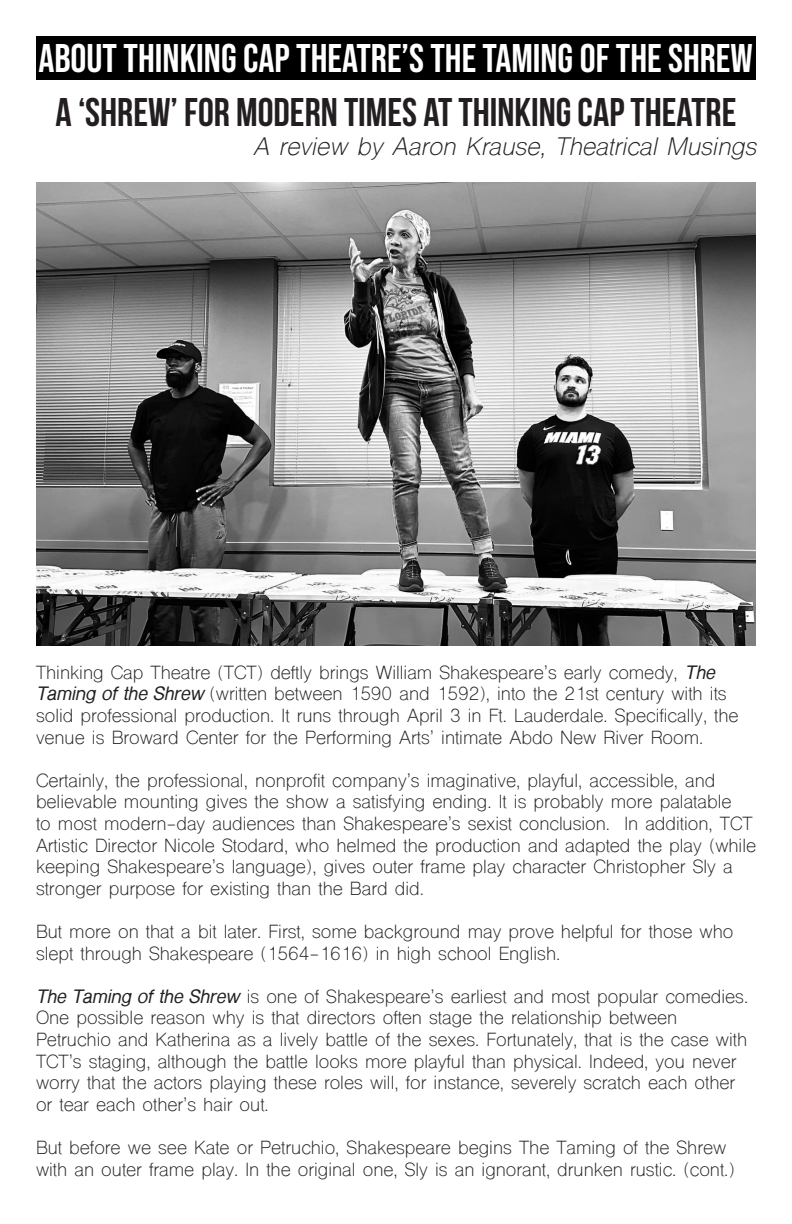
<style>
.page{position:relative;width:792px;height:1224px;background:#fff}
.page>*{position:absolute;margin:0;border:0;box-sizing:border-box;transform-origin:0 0}
.t1{font:40px "Bebas Neue";color:#fff}
.t2{font:700 40px "Bebas Neue";color:#231f20}
.t3{font:italic 24px "Shree Dev 0714";color:#231f20}
.t4{font:18px/21.6px "Shree Dev 0714";color:#231f20}
.s1{font-weight:700;font-style:italic}
</style>
<div class="page">
<div style="left:36px;top:36px;width:719px;height:43px;background:#000"></div>
<img style="left:37px;top:182px;width:719px;height:464px">
<p class="t1" style="left:38px;top:36px;width:716px">ABOUT THINKING CAP THEATRE’s THE TAMING OF THE SHREW</p>
<p class="t2" style="left:56px;top:91px;width:682px">A ‘SHREW’ FOR MODERN TIMES AT THINKING CAP THEATRE</p>
<p class="t3" style="left:253px;top:132px;width:505px">A review by Aaron Krause, Theatrical Musings</p>
<p class="t4" style="left:36px;top:664px;width:704px">Thinking Cap Theatre (TCT) deftly brings William Shakespeare’s early comedy, <span class="s1">The Taming of the Shrew</span> (written between 1590 and 1592), into the 21st century with its solid professional production. It runs through April 3 in Ft. Lauderdale. Specifically, the venue is Broward Center for the Performing Arts’ intimate Abdo New River Room.</p>
<p class="t4" style="left:36px;top:772px;width:722px">Certainly, the professional, nonprofit company’s imaginative, playful, accessible, and believable mounting gives the show a satisfying ending. It is probably more palatable<br>to most modern-day audiences than Shakespeare’s sexist conclusion. In addition, TCT Artistic Director Nicole Stodard, who helmed the production and adapted the play (while keeping Shakespeare’s language), gives outer frame play character Christopher Sly a stronger purpose for existing than the Bard did.</p>
<p class="t4" style="left:36px;top:923px;width:699px">But more on that a bit later. First, some background may prove helpful for those who slept through Shakespeare (1564-1616) in high school English.</p>
<p class="t4" style="left:36px;top:988px;width:714px"><span class="s1">The Taming of the Shrew</span> is one of Shakespeare’s earliest and most popular comedies.<br>One possible reason why is that directors often stage the relationship between Petruchio and Katherina as a lively battle of the sexes. Fortunately, that is the case with TCT’s staging, although the battle looks more playful than physical. Indeed, you never worry that the actors playing these roles will, for instance, severely scratch each other or tear each other’s hair out.</p>
<p class="t4" style="left:36px;top:1139px;width:700px">But before we see Kate or Petruchio, Shakespeare begins The Taming of the Shrew with an outer frame play. In the original one, Sly is an ignorant, drunken rustic. (cont.)</p>
</div>
